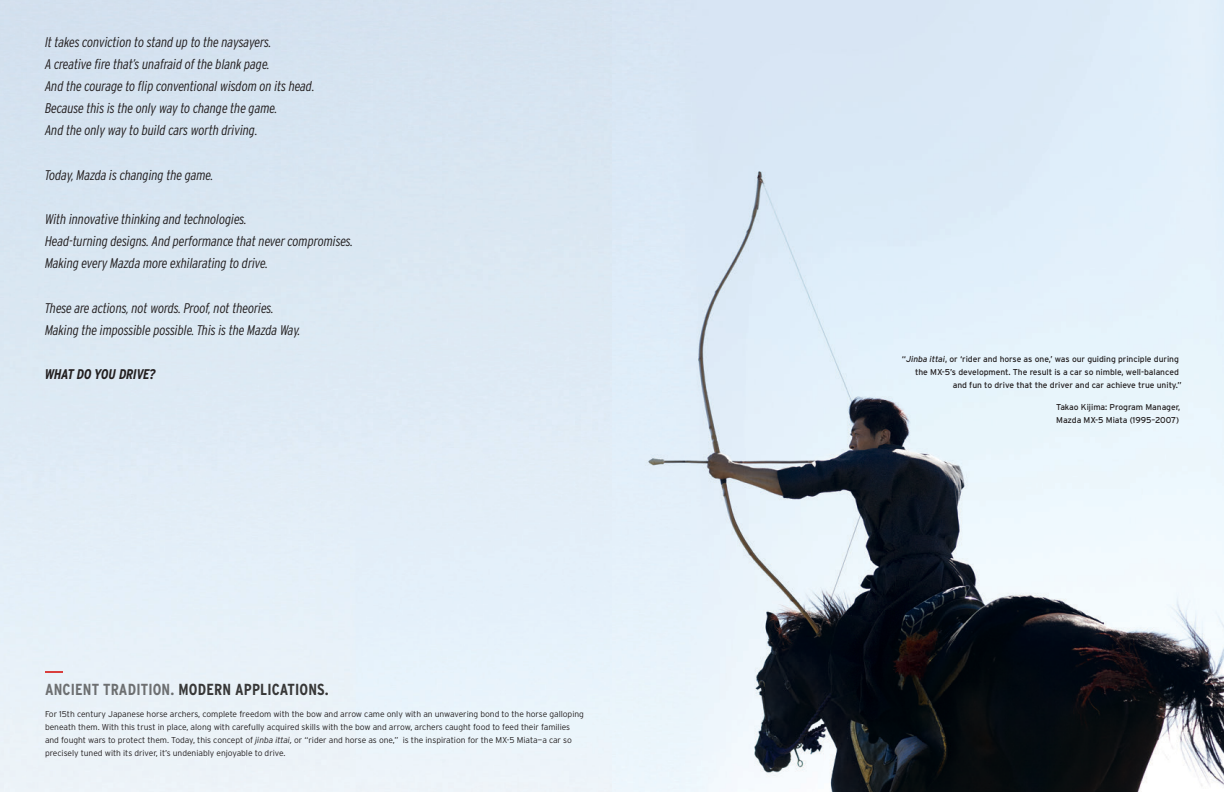
<style>
.page{position:relative;width:1224px;height:792px;background:#fff}
.page>*{position:absolute;margin:0;border:0;box-sizing:border-box;transform-origin:0 0}
.t1{font:700 condensed 16px "Interstate";letter-spacing:.01em;color:#373737}
.t2{font:italic 300 condensed 14px/22px "Interstate";letter-spacing:-.01em;color:#231f20}
.t3{font:italic 700 condensed 14px "Interstate";letter-spacing:-.01em;color:#231f20}
.t4{font:300 8.5px/13px "Interstate";letter-spacing:-.005em;color:#231f20}
.t5{font:8.5px/13px "Interstate";letter-spacing:-.005em;color:#231f20}
.s1{color:#6d6f71}
.s2{font-style:italic}
</style>
<div class="page">
<svg style="left:45px;top:671px;width:18px;height:2px"></svg>
<svg style="left:612px;top:0;width:612px;height:792px;fill:#dfeef9"></svg>
<p class="t2" style="left:45px;top:31px;width:271px">It takes conviction to stand up to the naysayers.<br>A creative fire that’s unafraid of the blank page.<br>And the courage to flip conventional wisdom on its head.<br>Because this is the only way to change the game.<br>And the only way to build cars worth driving.</p>
<p class="t2" style="left:45px;top:164px;width:170px">Today, Mazda is changing the game.</p>
<p class="t2" style="left:45px;top:208px;width:310px">With innovative thinking and technologies.<br>Head-turning designs. And performance that never compromises.<br>Making every Mazda more exhilarating to drive.</p>
<p class="t2" style="left:45px;top:297px;width:257px">These are actions, not words. Proof, not theories.<br>Making the impossible possible. This is the Mazda Way.</p>
<p class="t3" style="left:45px;top:366px;width:112px">WHAT DO YOU DRIVE?</p>
<p class="t1" style="left:45px;top:680px;width:285px"><span class="s1">ANCIENT TRADITION.</span> MODERN APPLICATIONS.</p>
<p class="t4" style="left:45px;top:707px;width:540px">For 15th century Japanese horse archers, complete freedom with the bow and arrow came only with an unwavering bond to the horse galloping beneath them. With this trust in place, along with carefully acquired skills with the bow and arrow, archers caught food to feed their families and fought wars to protect them. Today, this concept of <span class="s2">jinba ittai,</span> or “rider and horse as one,” is the inspiration for the MX-5 Miata—a car so precisely tuned with its driver, it’s undeniably enjoyable to drive.</p>
<p class="t5" style="left:902px;top:352px;width:279px">“<span class="s2">Jinba ittai</span>, or ‘rider and horse as one,’ was our guiding principle during</p>
<p class="t5" style="left:915px;top:365px;width:265px">the MX-5’s development. The result is a car so nimble, well-balanced</p>
<p class="t5" style="left:953px;top:378px;width:230px">and fun to drive that the driver and car achieve true unity.”</p>
<p class="t5" style="left:1056px;top:400px;width:126px">Takao Kijima: Program Manager,<br>Mazda MX-5 Miata (1995–2007)</p>
</div>
